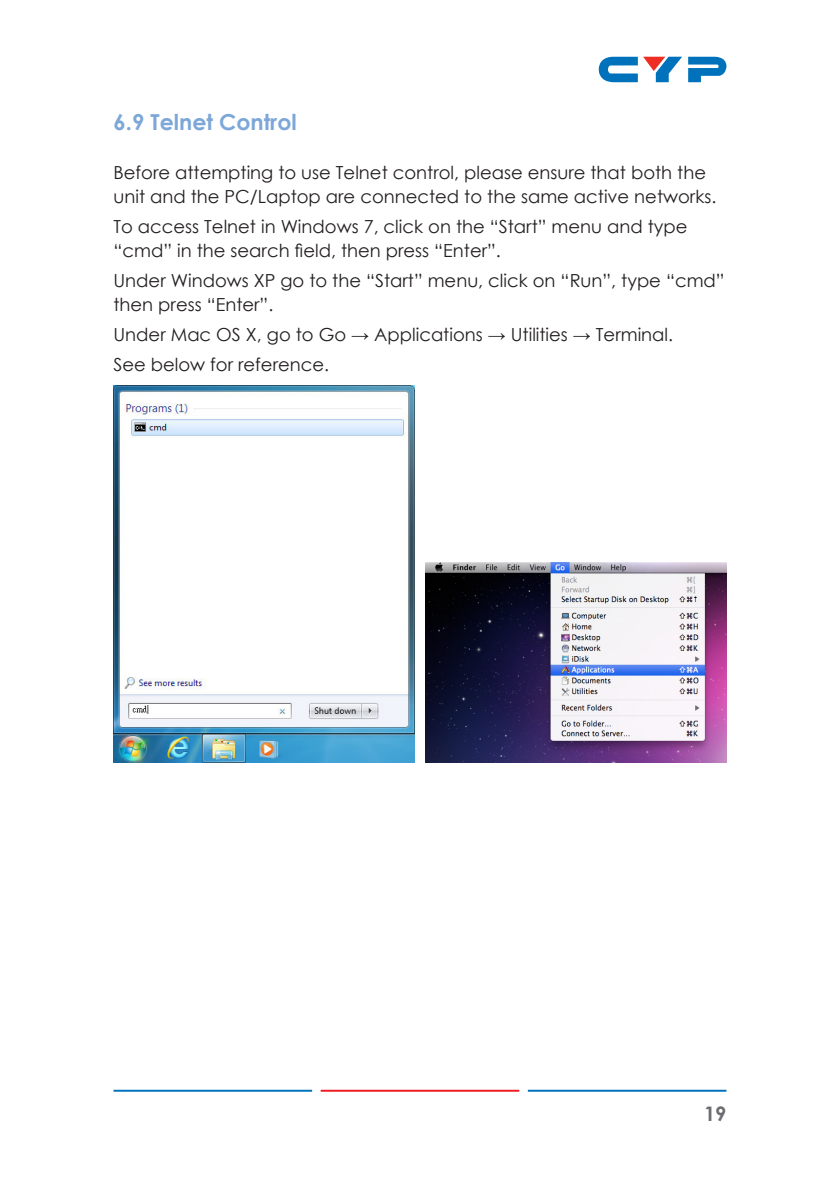
<style>
.page{position:relative;width:840px;height:1191px;background:#fff}
.page>*{position:absolute;margin:0;border:0;box-sizing:border-box;transform-origin:0 0}
.Sub_Header{font:700 22px "Century Gothic";color:#7ca7d8}
.t1{font:700 20px "Century Gothic";color:#6c6d70}
.Paragraph{font:18px/24px "Century Gothic";color:#231f20}
</style>
<div class="page">
<hr style="left:113px;top:1089px;width:199px;height:2px;background:#0073bd">
<hr style="left:527px;top:1089px;width:199px;height:2px;background:#0072bc">
<hr style="left:320px;top:1089px;width:199px;height:2px;background:#ee1d23">
<svg style="left:688px;top:56px;width:38px;height:26px"></svg>
<svg style="left:598px;top:56px;width:83px;height:26px"></svg>
<img style="left:113px;top:385px;width:301px;height:378px">
<img style="left:425px;top:562px;width:301px;height:201px">
<p class="Sub_Header" style="left:113px;top:105px;width:185px">6.9 Telnet Control</p>
<p class="Paragraph" style="left:113px;top:160px;width:604px">Before attempting to use Telnet control, please ensure that both the unit and the PC/Laptop are connected to the same active networks.</p>
<p class="Paragraph" style="left:113px;top:214px;width:575px">To access Telnet in Windows 7, click on the “Start” menu and type “cmd” in the search field, then press “Enter”.</p>
<p class="Paragraph" style="left:113px;top:268px;width:612px">Under Windows XP go to the “Start” menu, click on “Run”, type “cmd” then press “Enter”.</p>
<p class="Paragraph" style="left:113px;top:322px;width:561px">Under Mac OS X, go to Go → Applications → Utilities → Terminal.</p>
<p class="Paragraph" style="left:113px;top:352px;width:217px">See below for reference.</p>
<p class="t1" style="left:703px;top:1098px;width:24px">19</p>
</div>
